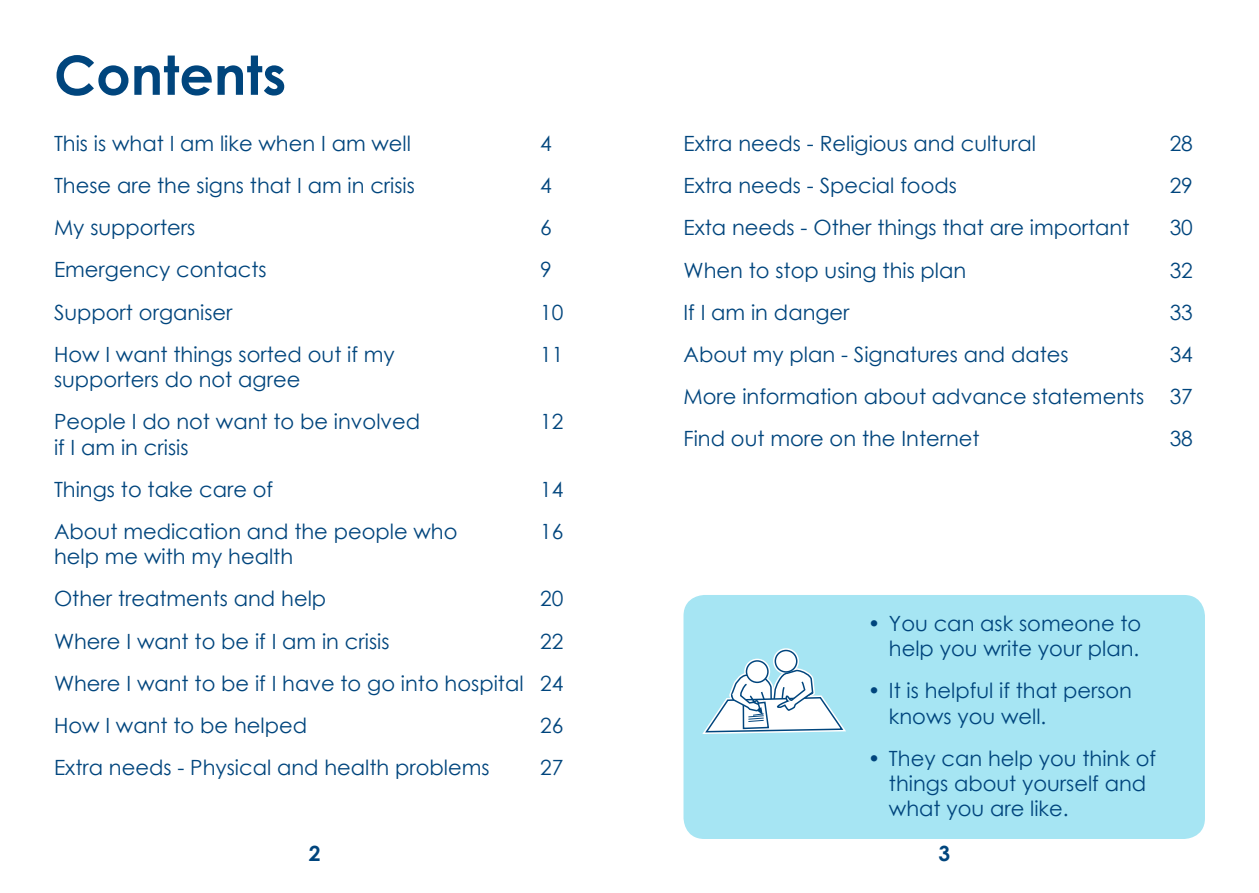
<style>
.page{position:relative;width:1259px;height:893px;background:#fff}
.page>*{position:absolute;margin:0;border:0;box-sizing:border-box;transform-origin:0 0}
.t1{font:700 54px "Century Gothic";color:#00457d}
.t2{font:21px/42.2px "Century Gothic";color:#00457d}
.t3{font:700 21px "Century Gothic";color:#00457d}
</style>
<div class="page">
<div style="left:683px;top:595px;width:522px;height:244px;background:#a6e5f3;border-radius:21px"></div>
<svg style="left:699px;top:595px;width:147px;height:139px"></svg>
<h1 class="t1" style="left:54px;top:34px;width:234px">Contents</h1>
<p class="t2" style="left:54px;top:122px;width:358px">This is what I am like when I am well</p>
<p class="t2" style="left:540px;top:122px;width:13px">4</p>
<p class="t2" style="left:54px;top:164px;width:362px">These are the signs that I am in crisis</p>
<p class="t2" style="left:540px;top:164px;width:13px">4</p>
<p class="t2" style="left:54px;top:206px;width:143px">My supporters</p>
<p class="t2" style="left:540px;top:206px;width:13px">6</p>
<p class="t2" style="left:54px;top:248px;width:214px">Emergency contacts</p>
<p class="t2" style="left:540px;top:248px;width:13px">9</p>
<p class="t2" style="left:54px;top:291px;width:180px">Support organiser</p>
<p class="t2" style="left:540px;top:291px;width:25px">10</p>
<p class="t2" style="left:54px;top:333px;width:342px">How I want things sorted out if my</p>
<p class="t2" style="left:540px;top:333px;width:25px">11</p>
<p class="t2" style="left:54px;top:358px;width:368px">supporters do not agree<br>People I do not want to be involved</p>
<p class="t2" style="left:540px;top:400px;width:25px">12</p>
<p class="t2" style="left:54px;top:426px;width:221px">if I am in crisis<br>Things to take care of</p>
<p class="t2" style="left:540px;top:468px;width:25px">14</p>
<p class="t2" style="left:54px;top:510px;width:405px">About medication and the people who</p>
<p class="t2" style="left:540px;top:510px;width:25px">16</p>
<p class="t2" style="left:54px;top:535px;width:274px">help me with my health<br>Other treatments and help</p>
<p class="t2" style="left:540px;top:577px;width:25px">20</p>
<p class="t2" style="left:54px;top:620px;width:337px">Where I want to be if I am in crisis</p>
<p class="t2" style="left:54px;top:620px;width:511px;text-align:justify;text-indent:486px">22<br>Where I want to be if I have to go into hospital 24<br>How I want to be helped</p>
<p class="t2" style="left:540px;top:704px;width:25px">26</p>
<p class="t2" style="left:54px;top:746px;width:437px">Extra needs - Physical and health problems</p>
<p class="t2" style="left:540px;top:746px;width:25px">27</p>
<p class="t2" style="left:683px;top:122px;width:354px">Extra needs - Religious and cultural</p>
<p class="t2" style="left:1169px;top:122px;width:25px">28</p>
<p class="t2" style="left:683px;top:164px;width:275px">Extra needs - Special foods</p>
<p class="t2" style="left:1169px;top:164px;width:25px">29</p>
<p class="t2" style="left:683px;top:206px;width:447px">Exta needs - Other things that are important</p>
<p class="t2" style="left:1169px;top:206px;width:25px">30</p>
<p class="t2" style="left:683px;top:249px;width:284px">When to stop using this plan</p>
<p class="t2" style="left:1169px;top:249px;width:25px">32</p>
<p class="t2" style="left:683px;top:291px;width:168px">If I am in danger</p>
<p class="t2" style="left:1169px;top:291px;width:25px">33</p>
<p class="t2" style="left:683px;top:333px;width:387px">About my plan - Signatures and dates</p>
<p class="t2" style="left:683px;top:333px;width:511px;text-align:justify;text-indent:486px">34<br>More information about advance statements 37<br>Find out more on the Internet</p>
<p class="t2" style="left:1169px;top:417px;width:25px">38</p>
<p class="t2" style="left:867px;top:610px;width:275px;line-height:25.2px;text-align:right">• You can ask someone to help you write your plan.</p>
<p class="t2" style="left:889px;top:678px;width:245px;line-height:25.2px;text-indent:-21px">• It is helpful if that person knows you well.</p>
<p class="t2" style="left:889px;top:745px;width:269px;line-height:25.2px;text-indent:-21px">• They can help you think of things about yourself and what you are like.</p>
<p class="t3" style="left:309px;top:837px;width:13px">2</p>
<p class="t3" style="left:938px;top:837px;width:13px">3</p>
</div>
